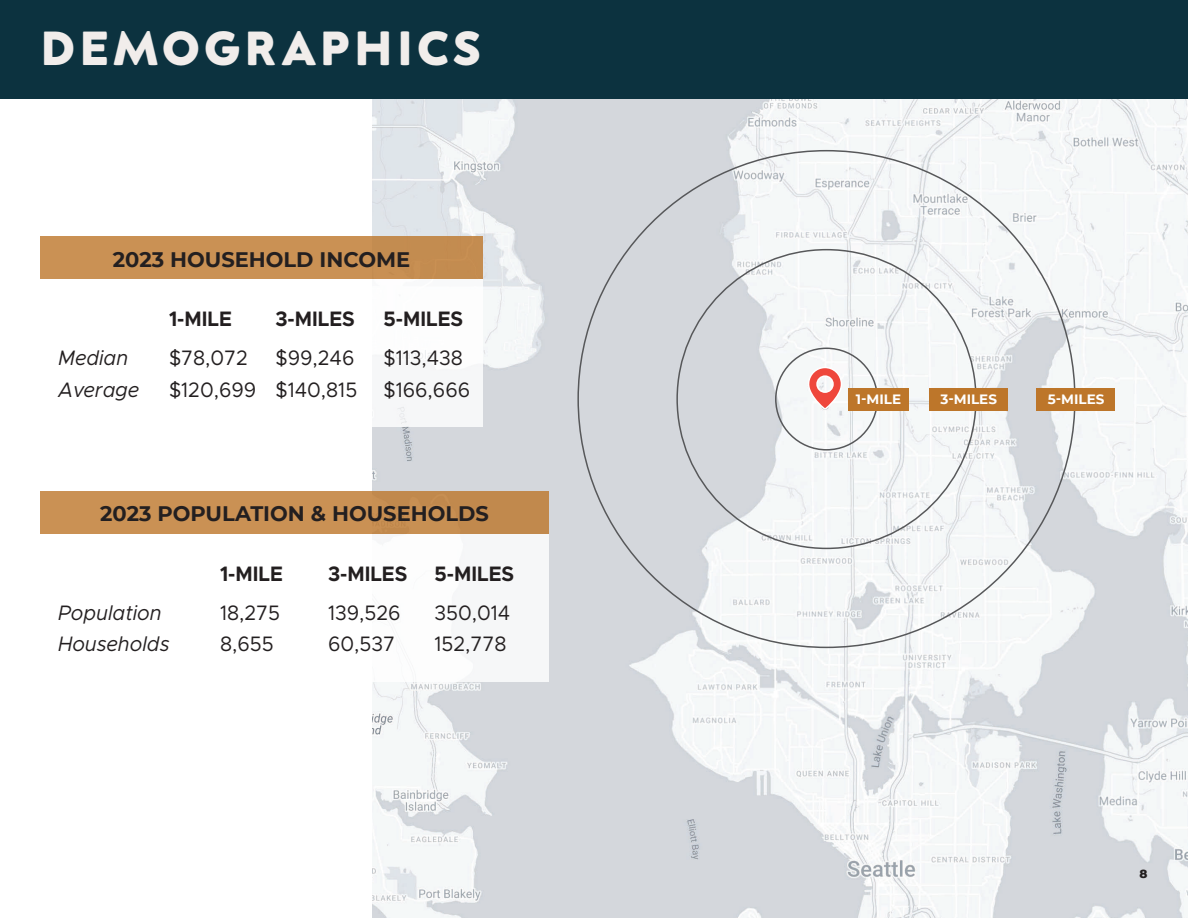
<style>
.page{position:relative;width:1188px;height:918px;background:#fff}
.page>*{position:absolute;margin:0;border:0;box-sizing:border-box;transform-origin:0 0}
.t1{font:800 49.5px "Neufreit";letter-spacing:.09em;color:#f1edeb}
.t2{font:21px "Metropolis";color:#231f20;scale:.95 1}
.t3{font:700 21px "Montserrat";color:#231f20}
.t4{font:700 21px "Metropolis";color:#231f20;scale:.95 1}
.t5{font:italic 21px "Metropolis";color:#231f20;scale:.95 1}
.t6{font:700 13.5px "Montserrat";color:#fff}
.t7{font:800 12px "Montserrat";color:#231f20}
</style>
<div class="page">
<img style="left:372px;top:99px;width:816px;height:819px">
<div style="left:775px;top:348px;width:103px;height:103px;border:2px solid #57585a;border-radius:50%"></div>
<div style="left:848px;top:388px;width:61px;height:22px;background:#bd762a"></div>
<div style="left:929px;top:388px;width:79px;height:22px;background:#bd762a"></div>
<div style="left:1036px;top:388px;width:79px;height:22px;background:#bd762a"></div>
<div style="left:40px;top:279px;width:443px;height:148px;background:#fff"></div>
<div style="left:40px;top:236px;width:443px;height:43px;background:#ca9154"></div>
<div style="left:0;top:0;width:1188px;height:99px;background:#0c323f"></div>
<svg style="left:809px;top:366px;width:34px;height:45px"></svg>
<div style="left:40px;top:534px;width:509px;height:148px;background:#fff"></div>
<div style="left:40px;top:491px;width:509px;height:43px;background:#ca9154"></div>
<h1 class="t1" style="left:40px;top:19px;width:442px">DEMOGRAPHICS</h1>
<p class="t3" style="left:113px;top:244px;width:299px">2023 HOUSEHOLD INCOME</p>
<p class="t4" style="left:169px;top:306px;width:68px">1-MILE</p>
<p class="t4" style="left:276px;top:306px;width:85px">3-MILES</p>
<p class="t4" style="left:384px;top:306px;width:85px">5-MILES</p>
<p class="t5" style="left:58px;top:345px;width:75px">Median</p>
<p class="t2" style="left:169px;top:345px;width:85px">$78,072</p>
<p class="t2" style="left:276px;top:345px;width:85px">$99,246</p>
<p class="t2" style="left:384px;top:345px;width:85px">$113,438</p>
<p class="t5" style="left:58px;top:376px;width:87px">Average</p>
<p class="t2" style="left:169px;top:376px;width:319px">$120,699 $140,815 $166,666</p>
<p class="t3" style="left:100px;top:499px;width:390px">2023 POPULATION &amp; HOUSEHOLDS</p>
<p class="t4" style="left:220px;top:560px;width:68px">1-MILE</p>
<p class="t4" style="left:328px;top:560px;width:85px">3-MILES</p>
<p class="t4" style="left:435px;top:560px;width:85px">5-MILES</p>
<p class="t5" style="left:58px;top:600px;width:111px">Population</p>
<p class="t2" style="left:220px;top:600px;width:65px">18,275</p>
<p class="t2" style="left:328px;top:600px;width:78px">139,526</p>
<p class="t2" style="left:435px;top:600px;width:81px">350,014</p>
<p class="t5" style="left:58px;top:631px;width:119px">Households</p>
<p class="t2" style="left:220px;top:631px;width:58px">8,655</p>
<p class="t2" style="left:328px;top:631px;width:72px">60,537</p>
<p class="t2" style="left:435px;top:631px;width:77px">152,778</p>
<p class="t6" style="left:856px;top:390px;width:47px">1-MILE</p>
<p class="t6" style="left:940px;top:390px;width:58px">3-MILES</p>
<p class="t6" style="left:1048px;top:390px;width:58px">5-MILES</p>
<p class="t7" style="left:1139px;top:864px;width:10px">8</p>
</div>
